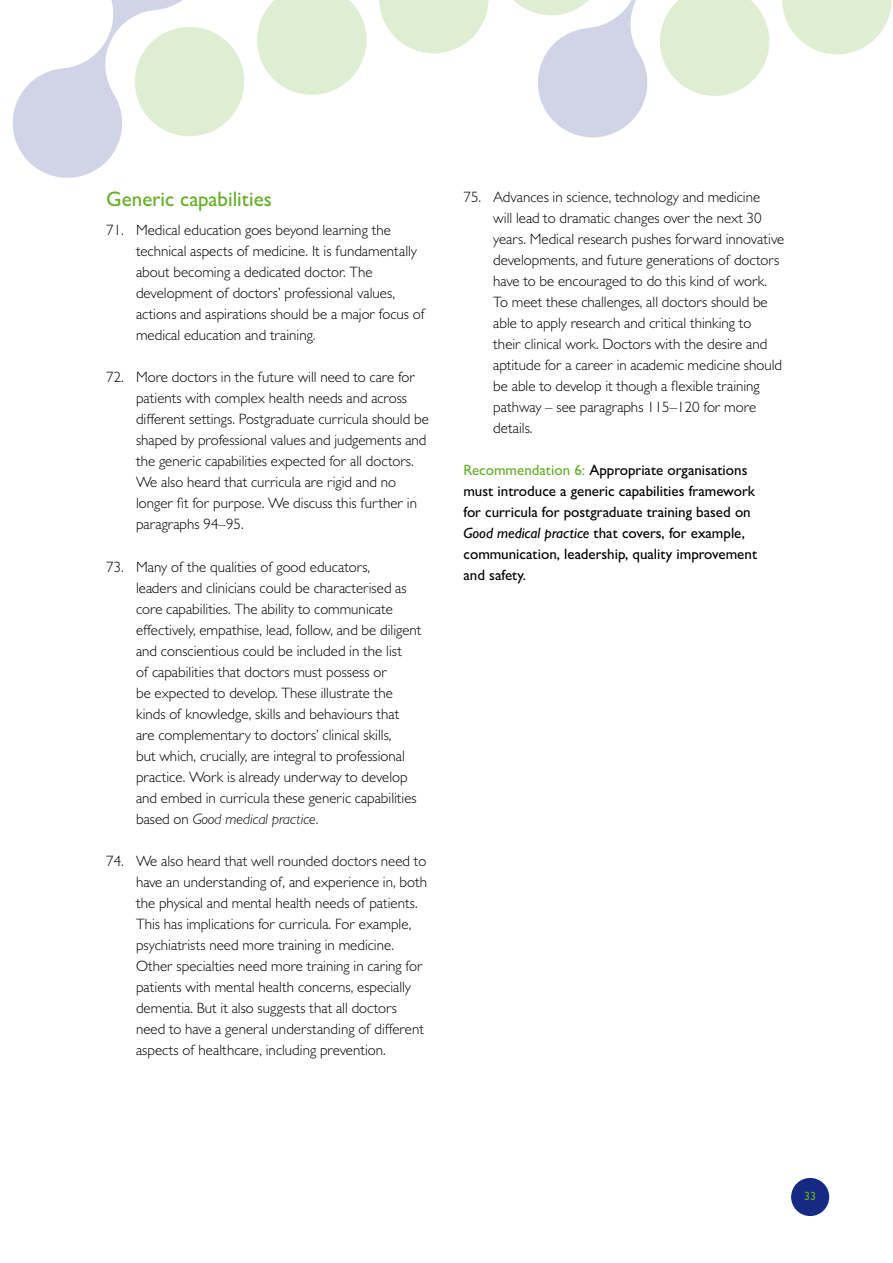
<style>
.page{position:relative;width:893px;height:1263px;background:#fff}
.page>*{position:absolute;margin:0;border:0;box-sizing:border-box;transform-origin:0 0}
.t1{font:500 21px "Gill Sans MT Std";color:#63ae24}
.t2{font:300 15px/21px "Gill Sans MT Std";color:#000}
.t3{font:500 15px/21px "Gill Sans MT Std";color:#000}
.t4{font:500 12px "Gill Sans MT Std";color:#63ae24}
.s1{font-style:italic}
.s2{color:#63ae24}
</style>
<div class="page">
<svg style="left:12px;top:0;width:880px;height:178px"></svg>
<div style="left:791px;top:1178px;width:38px;height:38px;background:#162983;border-radius:50%"></div>
<h1 class="t1" style="left:106px;top:186px;width:167px">Generic capabilities</h1>
<p class="t2" style="left:136px;top:219px;width:291px;text-indent:-30px">71. Medical education goes beyond learning the technical aspects of medicine. It is fundamentally about becoming a dedicated doctor. The development of doctors’ professional values, actions and aspirations should be a major focus of medical education and training.</p>
<p class="t2" style="left:136px;top:367px;width:294px;text-indent:-30px">72. More doctors in the future will need to care for patients with complex health needs and across different settings. Postgraduate curricula should be shaped by professional values and judgements and the generic capabilities expected for all doctors.<br>We also heard that curricula are rigid and no longer fit for purpose. We discuss this further in paragraphs 94–95.</p>
<p class="t2" style="left:136px;top:556px;width:287px;text-indent:-30px">73. Many of the qualities of good educators,<br>leaders and clinicians could be characterised as core capabilities. The ability to communicate effectively, empathise, lead, follow, and be diligent and conscientious could be included in the list<br>of capabilities that doctors must possess or<br>be expected to develop. These illustrate the kinds of knowledge, skills and behaviours that are complementary to doctors’ clinical skills,<br>but which, crucially, are integral to professional practice. Work is already underway to develop and embed in curricula these generic capabilities based on <span class="s1">Good medical practice</span>.</p>
<p class="t2" style="left:136px;top:850px;width:293px;text-indent:-30px">74. We also heard that well rounded doctors need to have an understanding of, and experience in, both the physical and mental health needs of patients.<br>This has implications for curricula. For example, psychiatrists need more training in medicine.<br>Other specialties need more training in caring for patients with mental health concerns, especially dementia. But it also suggests that all doctors need to have a general understanding of different aspects of healthcare, including prevention.</p>
<p class="t2" style="left:493px;top:186px;width:293px;text-indent:-30px">75. Advances in science, technology and medicine<br>will lead to dramatic changes over the next 30 years. Medical research pushes forward innovative developments, and future generations of doctors have to be encouraged to do this kind of work.<br>To meet these challenges, all doctors should be able to apply research and critical thinking to<br>their clinical work. Doctors with the desire and aptitude for a career in academic medicine should be able to develop it though a flexible training pathway – see paragraphs 115–120 for more details.</p>
<p class="t3" style="left:463px;top:459px;width:295px"><span class="s2">Recommendation 6:</span> Appropriate organisations must introduce a generic capabilities framework for curricula for postgraduate training based on <span class="s1">Good medical practice</span> that covers, for example, communication, leadership, quality improvement and safety.</p>
<p class="t4" style="left:804px;top:1189px;width:13px">33</p>
</div>
